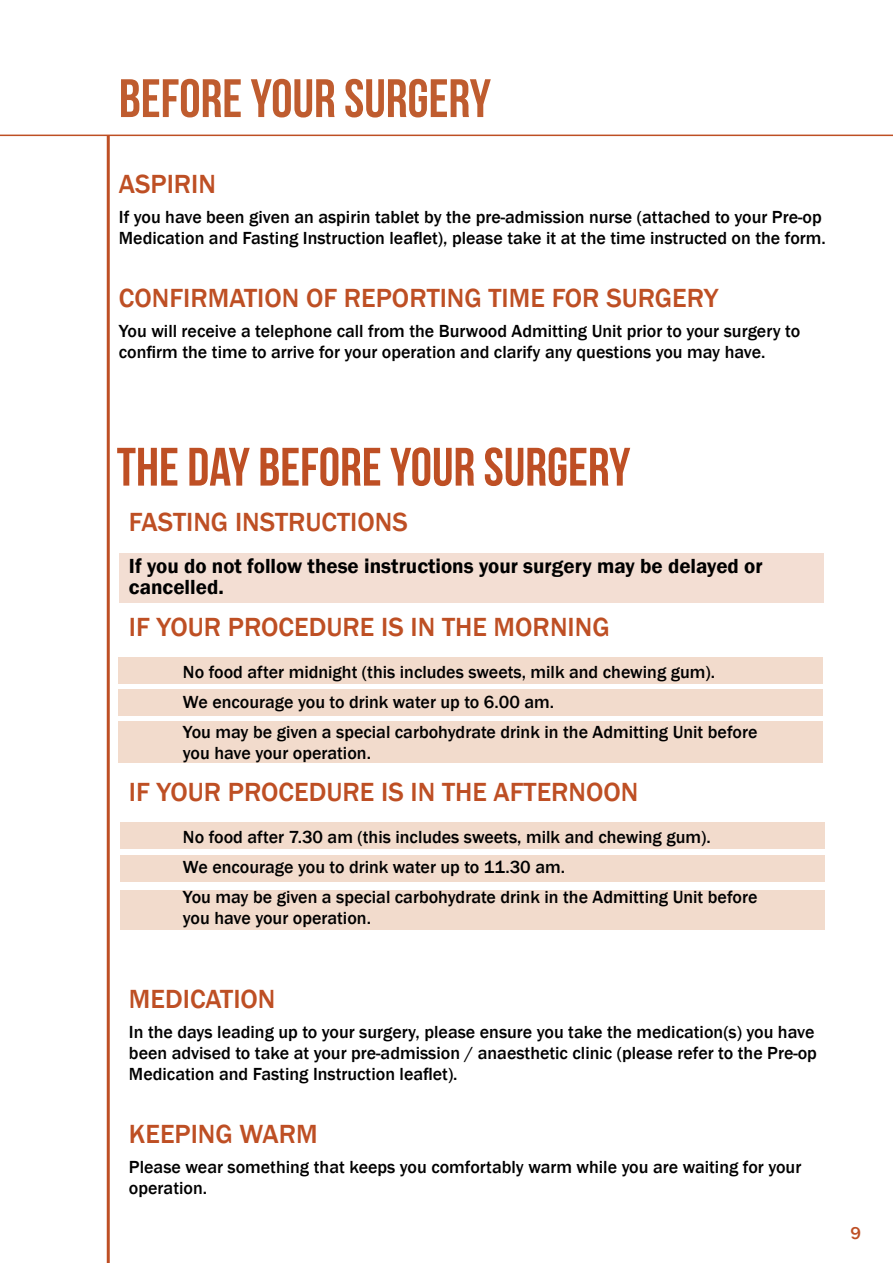
<style>
.page{position:relative;width:893px;height:1263px;background:#fff}
.page>*{position:absolute;margin:0;border:0;box-sizing:border-box;transform-origin:0 0}
.t1{font:54px "Bebas Neue";color:#be4f24}
.t2{font:54px "Bebas Neue";color:#bf5c2f}
.t3{font:500 27px "Franklin Gothic";color:#be4f24}
.t4{font:600 21px/21px "Franklin Gothic";color:#000}
.t5{font:500 18px/21px "Franklin Gothic";color:#000}
.t6{font:500 18px "Franklin Gothic";color:#be4f24}
</style>
<div class="page">
<div style="left:119px;top:554px;width:704px;height:49px;background:#f3ded3"></div>
<div style="left:119px;top:658px;width:704px;height:26px;background:#f2dbcc"></div>
<div style="left:120px;top:890px;width:704px;height:39px;background:#f2dbcc"></div>
<div style="left:120px;top:855px;width:704px;height:26px;background:#f2dbcc"></div>
<div style="left:120px;top:822px;width:704px;height:26px;background:#f2dbcc"></div>
<div style="left:119px;top:722px;width:704px;height:41px;background:#f2dbcc"></div>
<div style="left:119px;top:689px;width:704px;height:26px;background:#f2dbcc"></div>
<hr style="left:107px;top:135px;width:3px;height:1128px;background:#be4f24">
<hr style="left:0;top:135px;width:893px;height:1px;background:#be4f24">
<h1 class="t2" style="left:119px;top:69px;width:374px">BEFORE YOUR SURGERY</h1>
<h2 class="t3" style="left:119px;top:167px;width:99px">ASPIRIN</h2>
<p class="t5" style="left:119px;top:207px;width:708px">If you have been given an aspirin tablet by the pre-admission nurse (attached to your Pre-op<br>Medication and Fasting Instruction leaflet), please take it at the time instructed on the form.</p>
<h2 class="t3" style="left:119px;top:281px;width:601px">CONFIRMATION OF REPORTING TIME FOR SURGERY</h2>
<p class="t5" style="left:119px;top:321px;width:683px">You will receive a telephone call from the Burwood Admitting Unit prior to your surgery to confirm the time to arrive for your operation and clarify any questions you may have.</p>
<h1 class="t1" style="left:117px;top:437px;width:515px">THE DAY BEFORE YOUR SURGERY</h1>
<h2 class="t3" style="left:129px;top:505px;width:280px">FASTING INSTRUCTIONS</h2>
<p class="t4" style="left:129px;top:555px;width:635px">If you do not follow these instructions your surgery may be delayed or cancelled.</p>
<h2 class="t3" style="left:129px;top:610px;width:482px">IF YOUR PROCEDURE IS IN THE MORNING</h2>
<p class="t5" style="left:183px;top:657px;width:576px;line-height:30px">No food after midnight (this includes sweets, milk and chewing gum).<br>We encourage you to drink water up to 6.00 am.<br>You may be given a special carbohydrate drink in the Admitting Unit before</p>
<p class="t5" style="left:183px;top:742px;width:190px">you have your operation.</p>
<h2 class="t3" style="left:129px;top:775px;width:511px">IF YOUR PROCEDURE IS IN THE AFTERNOON</h2>
<p class="t5" style="left:183px;top:822px;width:576px;line-height:30px">No food after 7.30 am (this includes sweets, milk and chewing gum).<br>We encourage you to drink water up to 11.30 am.<br>You may be given a special carbohydrate drink in the Admitting Unit before</p>
<p class="t5" style="left:183px;top:907px;width:190px">you have your operation.</p>
<h2 class="t3" style="left:129px;top:982px;width:148px">MEDICATION</h2>
<p class="t5" style="left:129px;top:1021px;width:689px">In the days leading up to your surgery, please ensure you take the medication(s) you have been advised to take at your pre-admission / anaesthetic clinic (please refer to the Pre-op<br>Medication and Fasting Instruction leaflet).</p>
<h2 class="t3" style="left:129px;top:1117px;width:190px">KEEPING WARM</h2>
<p class="t5" style="left:129px;top:1156px;width:674px">Please wear something that keeps you comfortably warm while you are waiting for your operation.</p>
<p class="t6" style="left:850px;top:1222px;width:12px">9</p>
</div>
